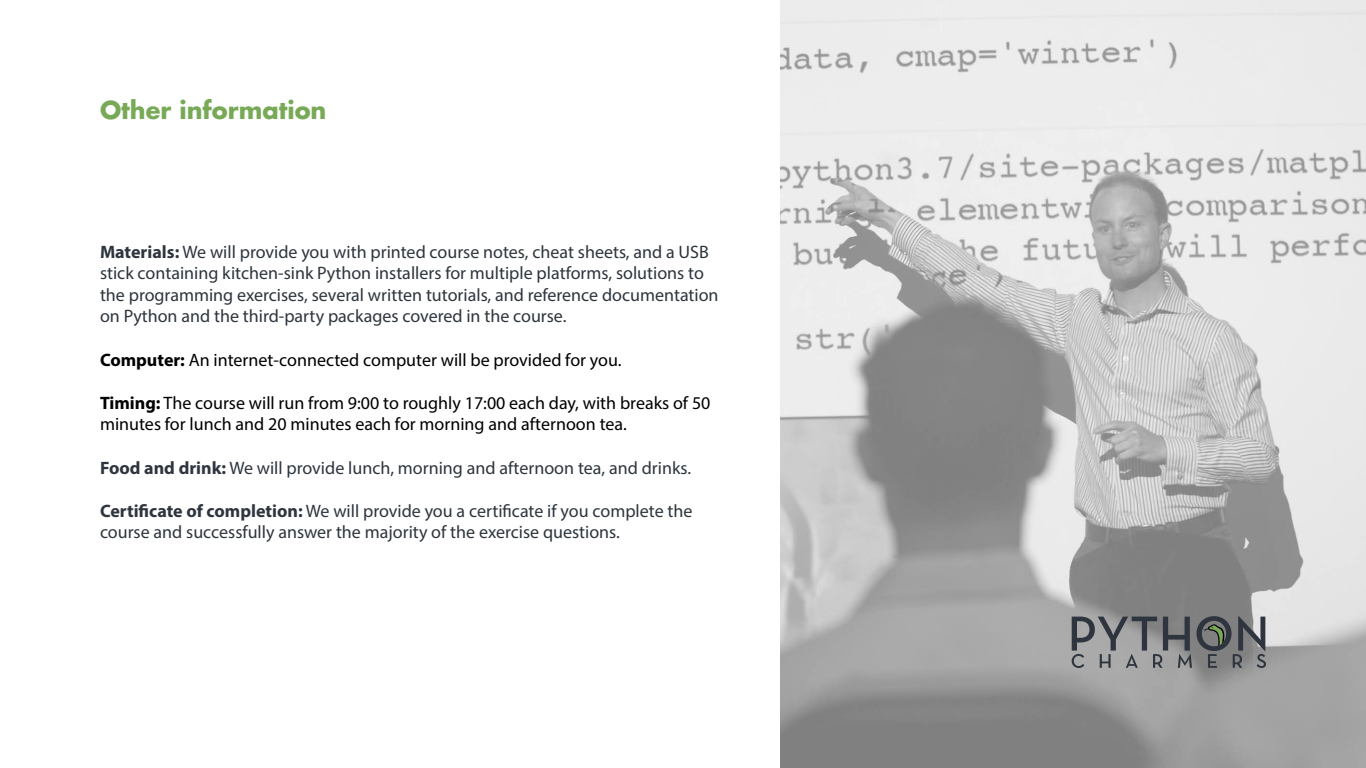
<style>
.page{position:relative;width:1366px;height:768px;background:#fff}
.page>*{position:absolute;margin:0;border:0;box-sizing:border-box;transform-origin:0 0}
.t1{font:700 24px "Futura";color:#77a956}
.t2{font:18px/21.6px "Myriad Pro";color:#2e353e}
.t3{font:18px/21.6px "Myriad Pro";color:#000}
.s1{font-weight:700}
</style>
<div class="page">
<img style="left:780px;top:0;width:586px;height:768px">
<svg style="left:1072px;top:616px;width:194px;height:52px"></svg>
<h1 class="t1" style="left:100px;top:94px;width:228px">Other information</h1>
<p class="t2" style="left:100px;top:240px;width:620px"><span class="s1">Materials:</span> We will provide you with printed course notes, cheat sheets, and a USB stick containing kitchen-sink Python installers for multiple platforms, solutions to the programming exercises, several written tutorials, and reference documentation on Python and the third-party packages covered in the course.</p>
<p class="t3" style="left:100px;top:348px;width:523px"><span class="s1">Computer:</span> An internet-connected computer will be provided for you.</p>
<p class="t3" style="left:100px;top:392px;width:612px"><span class="s1">Timing:</span> The course will run from 9:00 to roughly 17:00 each day, with breaks of 50 minutes for lunch and 20 minutes each for morning and afternoon tea.</p>
<p class="t2" style="left:100px;top:456px;width:593px"><span class="s1">Food and drink:</span> We will provide lunch, morning and afternoon tea, and drinks.</p>
<p class="t2" style="left:100px;top:500px;width:594px"><span class="s1">Certificate of completion:</span> We will provide you a certificate if you complete the course and successfully answer the majority of the exercise questions.</p>
</div>
